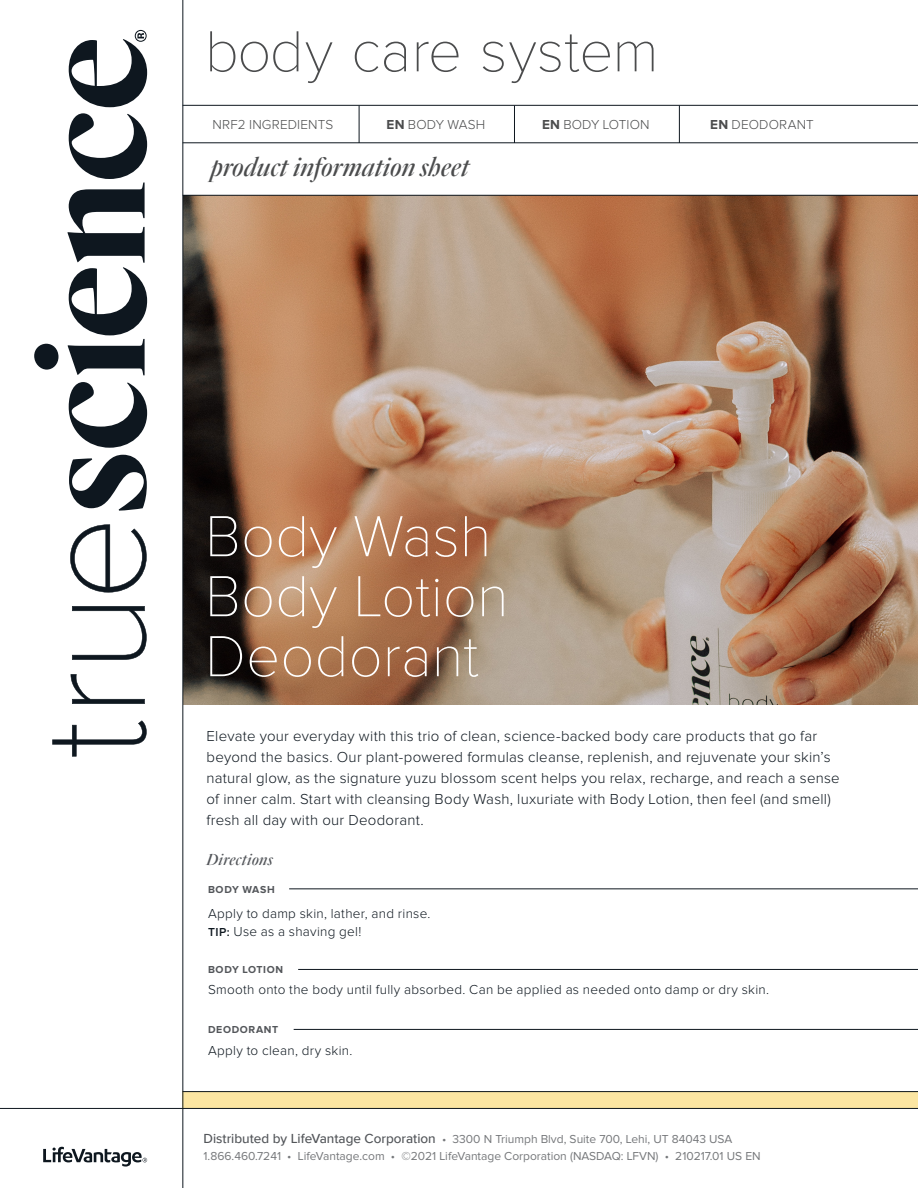
<style>
.page{position:relative;width:918px;height:1188px;background:#fff}
.page>*{position:absolute;margin:0;border:0;box-sizing:border-box;transform-origin:0 0}
.t1{font:100 60px "Proxima Nova T";color:#fff}
.t2{font:100 60px "Proxima Nova T";letter-spacing:-.005em;color:#4b4c4d}
.t3{font:italic 500 27px "Quarto";letter-spacing:.01em;color:#4b4c4d}
.Body_Main{font:italic 500 16.5px "Quarto";letter-spacing:.025em;color:#53565a}
.Body_Main-2{font:300 15px/21px "Proxima Nova";letter-spacing:.015em;color:#0e171f}
.Body_Main-3{font:300 13.5px/18px "Proxima Nova";letter-spacing:.02em;color:#0e171f}
.t4{font:300 13.5px "Proxima Nova";letter-spacing:.015em;color:#4b4c4d}
.t5{font:12px/16.5px "Proxima Nova";color:#76787b}
.QUESTION_C{font:700 10.5px "Proxima Nova";letter-spacing:.06em;color:#53565a}
.s1{font-weight:700}
.s2{font-weight:600;font-size:12px}
.s3{font-weight:500;font-size:13.5px;color:#53565a}
</style>
<div class="page">
<img style="left:184px;top:196px;width:734px;height:508px">
<div style="left:183px;top:1091px;width:735px;height:17px;background:#fce6a2"></div>
<hr style="left:0;top:1108px;width:918px;height:1px;background:#0e171f">
<svg style="left:43px;top:1147px;width:104px;height:20px"></svg>
<hr style="left:183px;top:1091px;width:735px;height:1px;background:#0e171f">
<hr style="left:183px;top:0;width:1px;height:1188px;background:#0e171f">
<svg style="left:69px;top:455px;width:78px;height:56px"></svg>
<svg style="left:69px;top:382px;width:78px;height:66px"></svg>
<svg style="left:34px;top:113px;width:113px;height:262px"></svg>
<svg style="left:52px;top:720px;width:95px;height:37px"></svg>
<svg style="left:71px;top:674px;width:74px;height:30px"></svg>
<svg style="left:72px;top:606px;width:75px;height:54px"></svg>
<svg style="left:70px;top:524px;width:77px;height:69px"></svg>
<svg style="left:69px;top:30px;width:78px;height:77px"></svg>
<hr style="left:183px;top:143px;width:735px;height:1px;background:#0e171f">
<hr style="left:183px;top:105px;width:735px;height:1px;background:#0e171f">
<hr style="left:183px;top:195px;width:735px;height:1px;background:#0e171f">
<hr style="left:359px;top:106px;width:1px;height:37px;background:#0e171f">
<hr style="left:514px;top:106px;width:1px;height:37px;background:#0e171f">
<hr style="left:679px;top:106px;width:1px;height:37px;background:#0e171f">
<hr style="left:289px;top:889px;width:629px;height:1px;background:#0e171f">
<hr style="left:294px;top:1029px;width:624px;height:1px;background:#0e171f">
<hr style="left:298px;top:969px;width:620px;height:1px;background:#0e171f">
<h1 class="t2" style="left:205px;top:17px;width:455px">body care system</h1>
<p class="t4" style="left:213px;top:119px;width:122px">NRF2 INGREDIENTS</p>
<p class="t4" style="left:387px;top:119px;width:100px"><span class="s1">EN</span> BODY WASH</p>
<p class="t4" style="left:542px;top:119px;width:109px"><span class="s1">EN</span> BODY LOTION</p>
<p class="t4" style="left:710px;top:119px;width:105px"><span class="s1">EN</span> DEODORANT</p>
<h2 class="t3" style="left:211px;top:151px;width:260px">product information sheet</h2>
<p class="t1" style="left:205px;top:502px;width:288px">Body Wash</p>
<p class="t1" style="left:205px;top:562px;width:305px">Body Lotion</p>
<p class="t1" style="left:205px;top:622px;width:275px">Deodorant</p>
<p class="Body_Main-2" style="left:207px;top:726px;width:635px">Elevate your everyday with this trio of clean, science-backed body care products that go far beyond the basics. Our plant-powered formulas cleanse, replenish, and rejuvenate your skin’s natural glow, as the signature yuzu blossom scent helps you relax, recharge, and reach a sense of inner calm. Start with cleansing Body Wash, luxuriate with Body Lotion, then feel (and smell) fresh all day with our Deodorant.</p>
<p class="Body_Main" style="left:207px;top:850px;width:68px">Directions</p>
<p class="QUESTION_C" style="left:208px;top:884px;width:68px">BODY WASH</p>
<p class="Body_Main-3" style="left:208px;top:905px;width:224px">Apply to damp skin, lather, and rinse.<br><span class="s2">TIP:</span> Use as a shaving gel!</p>
<p class="QUESTION_C" style="left:208px;top:965px;width:76px">BODY LOTION</p>
<p class="Body_Main-3" style="left:208px;top:982px;width:563px">Smooth onto the body until fully absorbed. Can be applied as needed onto damp or dry skin.</p>
<p class="QUESTION_C" style="left:208px;top:1025px;width:72px">DEODORANT</p>
<p class="Body_Main-3" style="left:208px;top:1042px;width:146px">Apply to clean, dry skin.</p>
<p class="t5" style="left:204px;top:1132px;width:559px"><span class="s3">Distributed by LifeVantage Corporation</span> • 3300 N Triumph Blvd, Suite 700, Lehi, UT 84043 USA<br>1.866.460.7241 • LifeVantage.com • ©2021 LifeVantage Corporation (NASDAQ: LFVN) • 210217.01 US EN</p>
</div>
